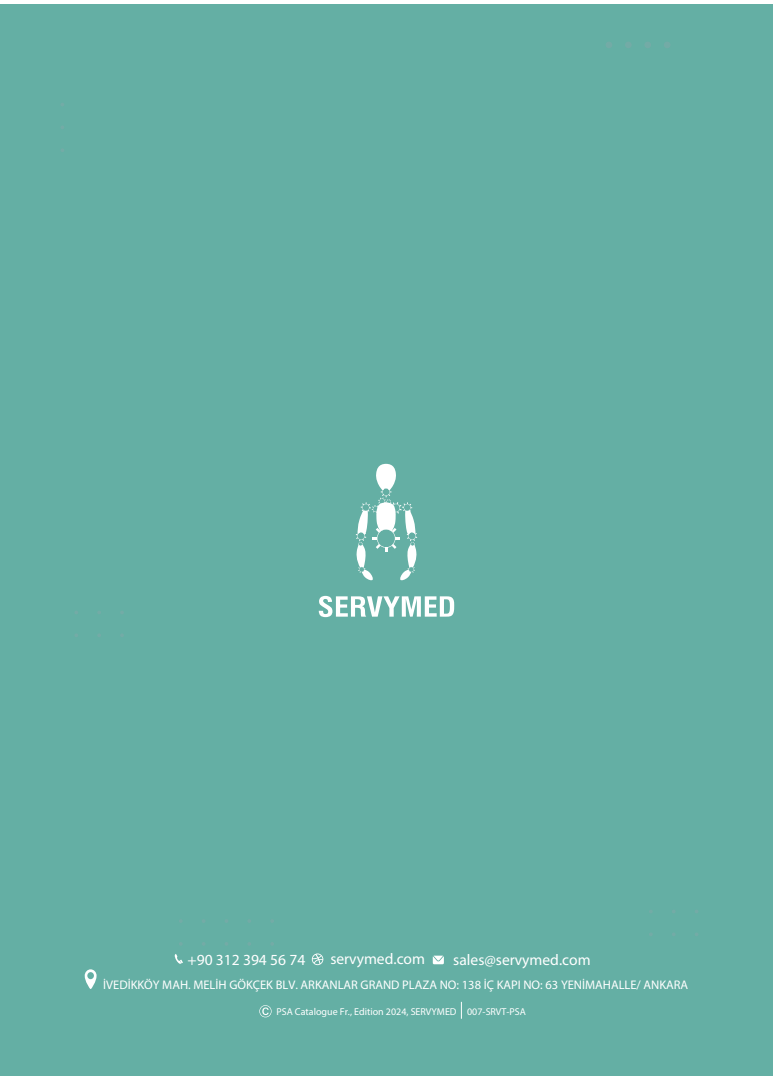
<style>
.page{position:relative;width:773px;height:1081px;background:#fff}
.page>*{position:absolute;margin:0;border:0;box-sizing:border-box;transform-origin:0 0}
.t1{font:15.5px "Myriad Pro";color:#fff}
.t2{font:12.5px "Myriad Pro";color:#fff}
.t3{font:10px "Myriad Pro";color:#fff}
</style>
<div class="page">
<div style="left:0;top:4px;width:772px;height:1072px;background:#64afa4"></div>
<svg style="left:259px;top:1005px;width:13px;height:12px"></svg>
<svg style="left:461px;top:1002px;width:1px;height:16px"></svg>
<svg style="left:175px;top:954px;width:8px;height:10px"></svg>
<svg style="left:312px;top:953px;width:11px;height:12px"></svg>
<svg style="left:432px;top:955px;width:12px;height:9px"></svg>
<svg style="left:85px;top:969px;width:11px;height:20px"></svg>
<div style="left:605px;top:42px;width:7px;height:6px;background:#73aba6;border-radius:50%"></div>
<svg style="left:625px;top:42px;width:6px;height:6px"></svg>
<div style="left:644px;top:42px;width:7px;height:6px;background:#73aba6;border-radius:50%"></div>
<div style="left:663px;top:42px;width:7px;height:6px;background:#73aba6;border-radius:50%"></div>
<svg style="left:356px;top:464px;width:61px;height:117px"></svg>
<svg style="left:319px;top:596px;width:135px;height:21px"></svg>
<p class="t1" style="left:187px;top:950px;width:119px">+90 312 394 56 74</p>
<p class="t1" style="left:330px;top:949px;width:96px">servymed.com</p>
<p class="t1" style="left:453px;top:950px;width:139px">sales@servymed.com</p>
<p class="t2" style="left:103px;top:977px;width:586px">İVEDİKKÖY MAH. MELİH GÖKÇEK BLV. ARKANLAR GRAND PLAZA NO: 138 İÇ KAPI NO: 63 YENİMAHALLE/ ANKARA</p>
<p class="t3" style="left:276px;top:1005px;width:251px">PSA Catalogue Fr., Edition 2024, SERVYMED 007-SRVT-PSA</p>
</div>
